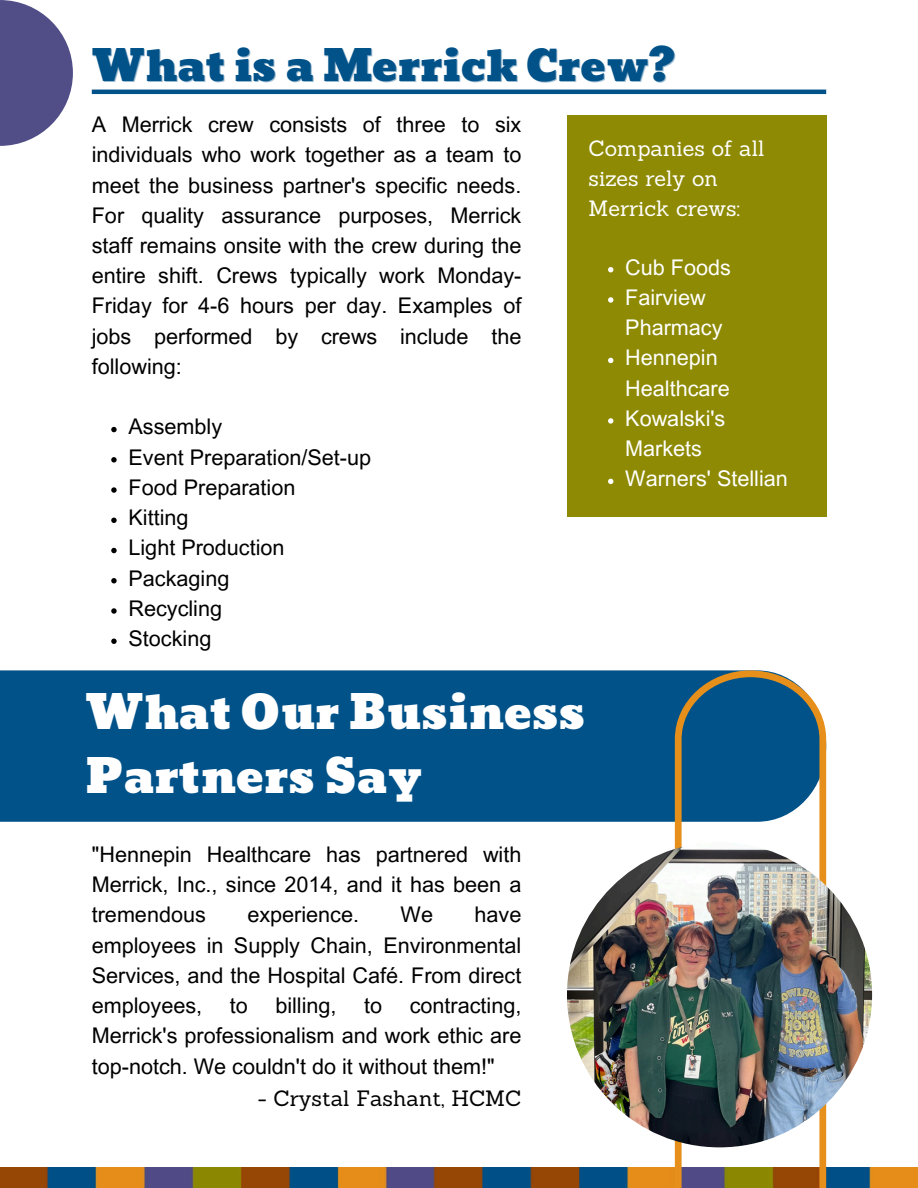
<style>
.page{position:relative;width:918px;height:1188px;background:#fff}
.page>*{position:absolute;margin:0;border:0;box-sizing:border-box;transform-origin:0 0}
.t1{font:46.05px/63.8px "Bevan";color:#fff}
.t2{font:42.15px "Bevan";color:#015289}
.t3{font:21.6px/30.3px "Arial MT Pro";color:#000;text-align:justify}
.t4{font:21.6px/30.3px "Arial MT Pro";color:#fff}
.t5{font:21.6px/30.3px "Sanchez";color:#fff}
.t6{font:21.6px "Sanchez";color:#000}
</style>
<div class="page">
<hr style="left:92px;top:90px;width:734px;height:4px;background:#015289">
<svg style="left:0;top:0;width:73px;height:146px;fill:#514e87"></svg>
<img style="left:0;top:1168px;width:918px;height:20px">
<div style="left:567px;top:115px;width:259px;height:402px;background:#8e8a04"></div>
<svg style="left:111px;top:427px;width:6px;height:5px"></svg>
<svg style="left:111px;top:457px;width:6px;height:6px"></svg>
<svg style="left:111px;top:487px;width:6px;height:6px"></svg>
<svg style="left:111px;top:518px;width:6px;height:5px"></svg>
<svg style="left:111px;top:548px;width:6px;height:5px"></svg>
<svg style="left:111px;top:578px;width:6px;height:5px"></svg>
<svg style="left:111px;top:608px;width:6px;height:6px"></svg>
<svg style="left:111px;top:639px;width:6px;height:5px"></svg>
<svg style="left:608px;top:267px;width:5px;height:5px"></svg>
<svg style="left:608px;top:297px;width:5px;height:6px"></svg>
<svg style="left:608px;top:358px;width:5px;height:5px"></svg>
<svg style="left:608px;top:418px;width:5px;height:6px"></svg>
<svg style="left:608px;top:479px;width:5px;height:5px"></svg>
<div style="left:0;top:670px;width:675px;height:152px;background:#015289"></div>
<svg style="left:675px;top:670px;width:151px;height:518px"></svg>
<img style="left:567px;top:842px;width:305px;height:305px;border-radius:50%">
<p class="t2" style="left:92px;top:32px;width:585px">What is a Merrick Crew?</p>
<p class="t3" style="left:92px;top:112px;width:431px">A Merrick crew consists of three to six individuals who work together as a team to meet the business partner's specific needs.<br>For quality assurance purposes, Merrick staff remains onsite with the crew during the entire shift. Crews typically work Monday-Friday for 4-6 hours per day. Examples of jobs performed by crews include the following:</p>
<p class="t5" style="left:589px;top:133px;width:177px">Companies of all sizes rely on<br>Merrick crews:</p>
<p class="t4" style="left:625px;top:255px;width:107px">Cub Foods</p>
<p class="t4" style="left:625px;top:285px;width:99px">Fairview<br>Pharmacy</p>
<p class="t4" style="left:625px;top:345px;width:106px">Hennepin<br>Healthcare</p>
<p class="t4" style="left:625px;top:406px;width:102px">Kowalski's<br>Markets</p>
<h1 class="t4" style="left:625px;top:466px;width:164px">Warners' Stellian</h1>
<p class="t3" style="left:129px;top:414px;width:95px">Assembly</p>
<p class="t3" style="left:129px;top:445px;width:244px">Event Preparation/Set-up</p>
<p class="t3" style="left:129px;top:475px;width:168px">Food Preparation</p>
<p class="t3" style="left:129px;top:505px;width:62px">Kitting</p>
<p class="t3" style="left:129px;top:535px;width:158px">Light Production</p>
<p class="t3" style="left:129px;top:566px;width:102px">Packaging</p>
<p class="t3" style="left:129px;top:596px;width:95px">Recycling</p>
<p class="t3" style="left:129px;top:626px;width:84px">Stocking</p>
<p class="t1" style="left:86px;top:681px;width:502px">What Our Business<br>Partners Say</p>
<p class="t3" style="left:92px;top:842px;width:431px">"Hennepin Healthcare has partnered with Merrick, Inc., since 2014, and it has been a tremendous</p>
<p class="t3" style="left:92px;top:902px;width:431px;text-indent:383px">have employees in Supply Chain, Environmental Services, and the Hospital Café. From direct employees,</p>
<p class="t3" style="left:247px;top:902px;width:113px">experience.</p>
<p class="t3" style="left:401px;top:902px;width:34px">We</p>
<p class="t3" style="left:92px;top:993px;width:431px;text-indent:318px">contracting, Merrick's professionalism and work ethic are top-notch. We couldn't do it without them!"</p>
<p class="t6" style="left:258px;top:1084px;width:265px">- Crystal Fashant, HCMC</p>
<p class="t3" style="left:230px;top:993px;width:20px">to</p>
<p class="t3" style="left:275px;top:993px;width:63px">billing,</p>
<p class="t3" style="left:364px;top:993px;width:20px">to</p>
</div>
